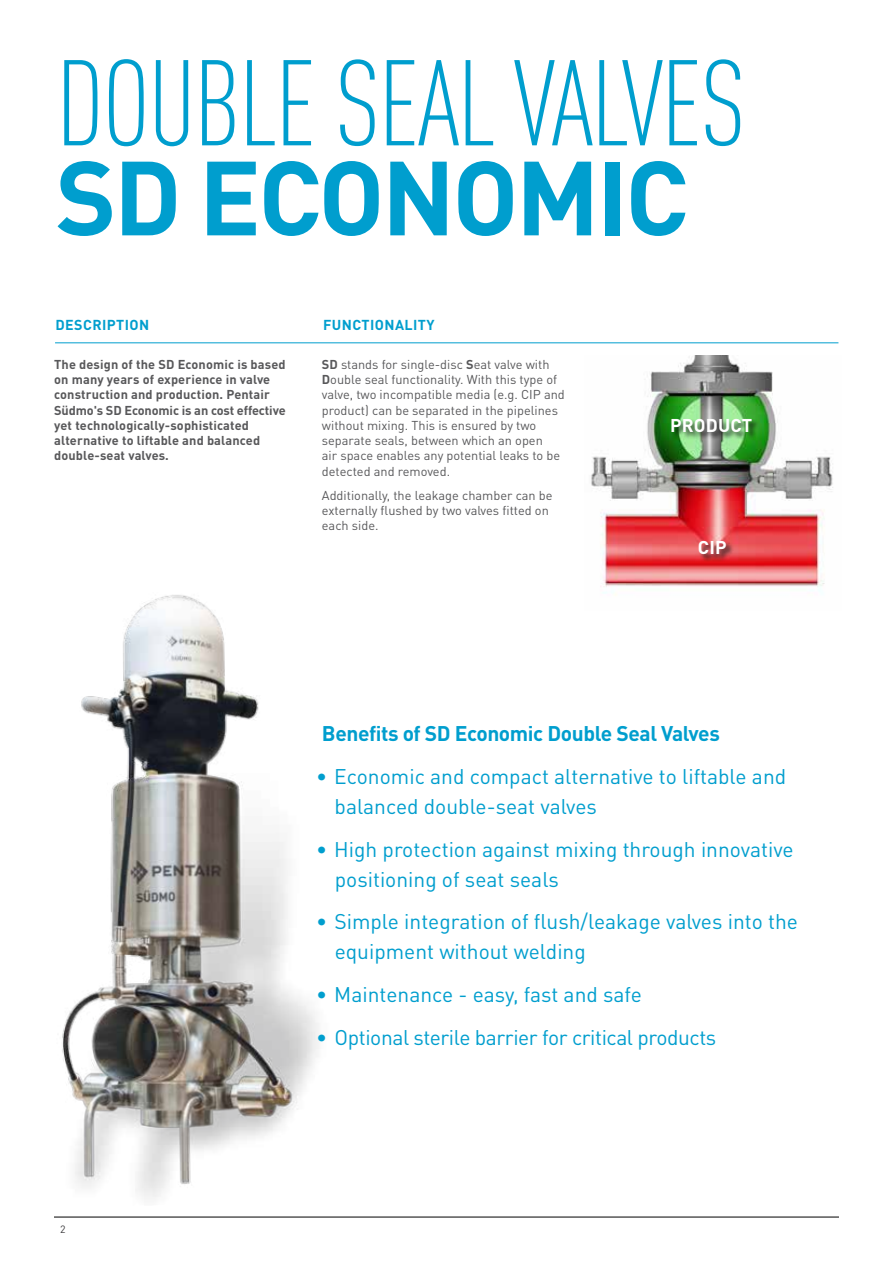
<style>
.page{position:relative;width:893px;height:1263px;background:#fff}
.page>*{position:absolute;margin:0;border:0;box-sizing:border-box;transform-origin:0 0}
.t1{font:300 condensed 119.7px "DIN Pro";letter-spacing:-.02em;color:#009ece}
.t2{font:700 103.5px "DIN Pro";letter-spacing:-.03em;color:#009ece}
.t3{font:21px/30px "DIN Pro";color:#009ece}
.t4{font:21px "DIN Pro";letter-spacing:-.02em;color:#009ece}
.t5{font:700 21px "DIN Pro";letter-spacing:-.02em;color:#009ece}
.t6{font:700 18.3px "DIN Pro";letter-spacing:.01em;color:#fff}
.t7{font:700 14.25px "DIN Pro";letter-spacing:.03em;color:#009ece}
.t8{font:12.75px/15.3px "DIN Pro";color:#58585a}
.t9{font:700 12.75px/15.3px "DIN Pro";letter-spacing:.01em;color:#58585a}
.t10{font:10.5px "DIN Pro";color:#3e3d40}
.s1{font-weight:700}
</style>
<div class="page">
<hr style="left:54px;top:1217px;width:785px;height:1px;background:#000">
<img style="left:591px;top:356px;width:242px;height:239px">
<hr style="left:55px;top:342px;width:783px;height:1px;background:#009ece">
<img style="left:62px;top:595px;width:257px;height:604px">
<div style="left:672px;top:419px;width:89px;height:22px;background:#000;opacity:.75"></div>
<div style="left:699px;top:541px;width:36px;height:21px;background:#000;opacity:.75"></div>
<h1 class="t1" style="left:56px;top:19px;width:692px">DOUBLE SEAL VALVES</h1>
<h2 class="t2" style="left:56px;top:112px;width:635px">SD ECONOMIC</h2>
<p class="t7" style="left:55px;top:313px;width:95px">DESCRIPTION</p>
<p class="t9" style="left:54px;top:355px;width:233px">The design of the SD Economic is based on many years of experience in valve construction and production. Pentair Südmo's SD Economic is an cost effective yet technologically-sophisticated alternative to liftable and balanced double-seat valves.</p>
<p class="t7" style="left:323px;top:313px;width:113px">FUNCTIONALITY</p>
<p class="t8" style="left:322px;top:355px;width:245px"><span class="s1">SD</span> stands for single-disc <span class="s1">S</span>eat valve with <span class="s1">D</span>ouble seal functionality. With this type of valve, two incompatible media (e.g. CIP and product) can be separated in the pipelines without mixing. This is ensured by two separate seals, between which an open<br>air space enables any potential leaks to be detected and removed.</p>
<p class="t8" style="left:322px;top:486px;width:232px">Additionally, the leakage chamber can be externally flushed by two valves fitted on each side.</p>
<h3 class="t6" style="left:670px;top:410px;width:84px">PRODUCT</h3>
<h3 class="t6" style="left:698px;top:532px;width:30px">CIP</h3>
<h3 class="t5" style="left:322px;top:716px;width:399px">Benefits of SD Economic Double Seal Valves</h3>
<h3 class="t3" style="left:335px;top:759px;width:453px;text-indent:-18px">• Economic and compact alternative to liftable and balanced double-seat valves</h3>
<h3 class="t3" style="left:335px;top:832px;width:460px;text-indent:-19px">• High protection against mixing through innovative positioning of seat seals</h3>
<h3 class="t3" style="left:335px;top:905px;width:465px;text-indent:-19px">• Simple integration of flush/leakage valves into the equipment without welding</h3>
<h3 class="t3" style="left:316px;top:977px;width:327px">• Maintenance - easy, fast and safe</h3>
<h3 class="t4" style="left:316px;top:1021px;width:402px">• Optional sterile barrier for critical products</h3>
<p class="t10" style="left:60px;top:1221px;width:7px">2</p>
</div>
